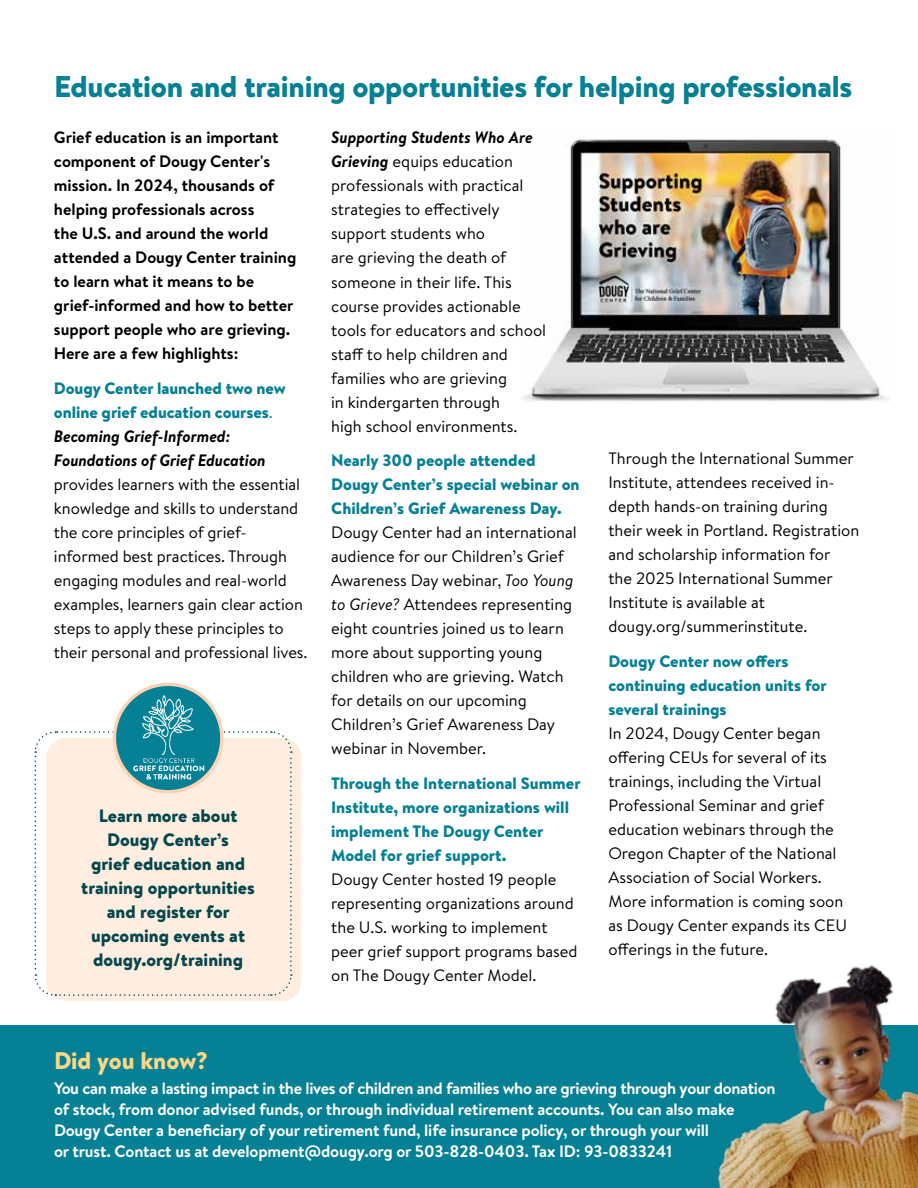
<style>
.page{position:relative;width:918px;height:1188px;background:#fff}
.page>*{position:absolute;margin:0;border:0;box-sizing:border-box;transform-origin:0 0}
.t1{font:900 30px "Brandon Text";letter-spacing:-.01em;color:#058094}
.t2{font:900 24px "Brandon Text";color:#ffd686}
.t3{font:900 18px/24px "Brandon Text";color:#03474d;text-align:center}
.t4{font:16.5px/24px "Brandon Text";color:#000}
.t5{font:900 16.5px/24px "Brandon Text";color:#058094}
.t6{font:700 16.5px/21px "Brandon Text";letter-spacing:-.01em;color:#fff}
.t7{font:700 16.5px/24px "Brandon Text";color:#000}
.s1{font-weight:400}
.s2{font-weight:700;font-style:italic;color:#000}
.s3{font-weight:700;font-style:italic}
.s4{font-style:italic}
</style>
<div class="page">
<div style="left:0;top:1026px;width:918px;height:162px;background:#058094"></div>
<img style="left:523px;top:139px;width:365px;height:262px">
<div style="left:46px;top:738px;width:256px;height:263px;background:#ffede0;border-radius:20px"></div>
<svg style="left:34px;top:731px;width:258px;height:266px"></svg>
<svg style="left:114px;top:684px;width:108px;height:108px;background:#298c98"></svg>
<div style="left:113px;top:683px;width:111px;height:110px;border:3px solid #ffd3b3;border-radius:50%"></div>
<img style="left:134px;top:695px;width:71px;height:86px">
<img style="left:687px;top:965px;width:231px;height:223px">
<h1 class="t1" style="left:54px;top:65px;width:800px">Education and training opportunities for helping professionals</h1>
<p class="t7" style="left:54px;top:125px;width:244px">Grief education is an important component of Dougy Center's mission. In 2024, thousands of helping professionals across<br>the U.S. and around the world attended a Dougy Center training to learn what it means to be grief-informed and how to better support people who are grieving.<br>Here are a few highlights:</p>
<p class="t5" style="left:54px;top:376px;width:233px">Dougy Center launched two new online grief education courses<span class="s1">.<br></span><span class="s2">Becoming Grief-Informed:<br>Foundations of Grief Education</span></p>
<p class="t4" style="left:54px;top:472px;width:255px">provides learners with the essential knowledge and skills to understand the core principles of grief&shy;informed best practices. Through engaging modules and real-world examples, learners gain clear action steps to apply these principles to their personal and professional lives.</p>
<p class="t4" style="left:331px;top:125px;width:217px"><span class="s3">Supporting Students Who Are<br>Grieving</span> equips education professionals with practical strategies to effectively support students who<br>are grieving the death of someone in their life. This course provides actionable tools for educators and school staff to help children and families who are grieving<br>in kindergarten through<br>high school environments.</p>
<p class="t5" style="left:331px;top:448px;width:250px">Nearly 300 people attended<br>Dougy Center’s special webinar on<br>Children’s Grief Awareness Day.</p>
<p class="t4" style="left:331px;top:520px;width:247px">Dougy Center had an international audience for our Children’s Grief<br>Awareness Day webinar, <span class="s4">Too Young to Grieve?</span> Attendees representing eight countries joined us to learn more about supporting young children who are grieving. Watch for details on our upcoming<br>Children’s Grief Awareness Day webinar in November.</p>
<p class="t5" style="left:331px;top:771px;width:251px">Through the International Summer<br>Institute, more organizations will implement The Dougy Center<br>Model for grief support.</p>
<p class="t4" style="left:331px;top:867px;width:248px">Dougy Center hosted 19 people representing organizations around the U.S. working to implement peer grief support programs based on The Dougy Center Model.</p>
<p class="t4" style="left:608px;top:446px;width:252px">Through the International Summer<br>Institute, attendees received in&shy;depth hands-on training during their week in Portland. Registration and scholarship information for<br>the 2025 International Summer<br>Institute is available at dougy.org/summerinstitute.</p>
<p class="t5" style="left:608px;top:649px;width:220px">Dougy Center now offers continuing education units for several trainings</p>
<p class="t4" style="left:608px;top:721px;width:240px">In 2024, Dougy Center began offering CEUs for several of its trainings, including the Virtual<br>Professional Seminar and grief education webinars through the<br>Oregon Chapter of the National<br>Association of Social Workers.<br>More information is coming soon as Dougy Center expands its CEU offerings in the future.</p>
<p class="t3" style="left:81px;top:803px;width:175px">Learn more about<br>Dougy Center’s<br>grief education and training opportunities and register for upcoming events at dougy.org/training</p>
<h2 class="t2" style="left:54px;top:1044px;width:156px">Did you know?</h2>
<p class="t6" style="left:54px;top:1078px;width:723px">You can make a lasting impact in the lives of children and families who are grieving through your donation of stock, from donor advised funds, or through individual retirement accounts. You can also make Dougy Center a beneficiary of your retirement fund, life insurance policy, or through your will<br>or trust. Contact us at development@dougy.org or 503-828-0403. Tax ID: 93-0833241</p>
</div>
